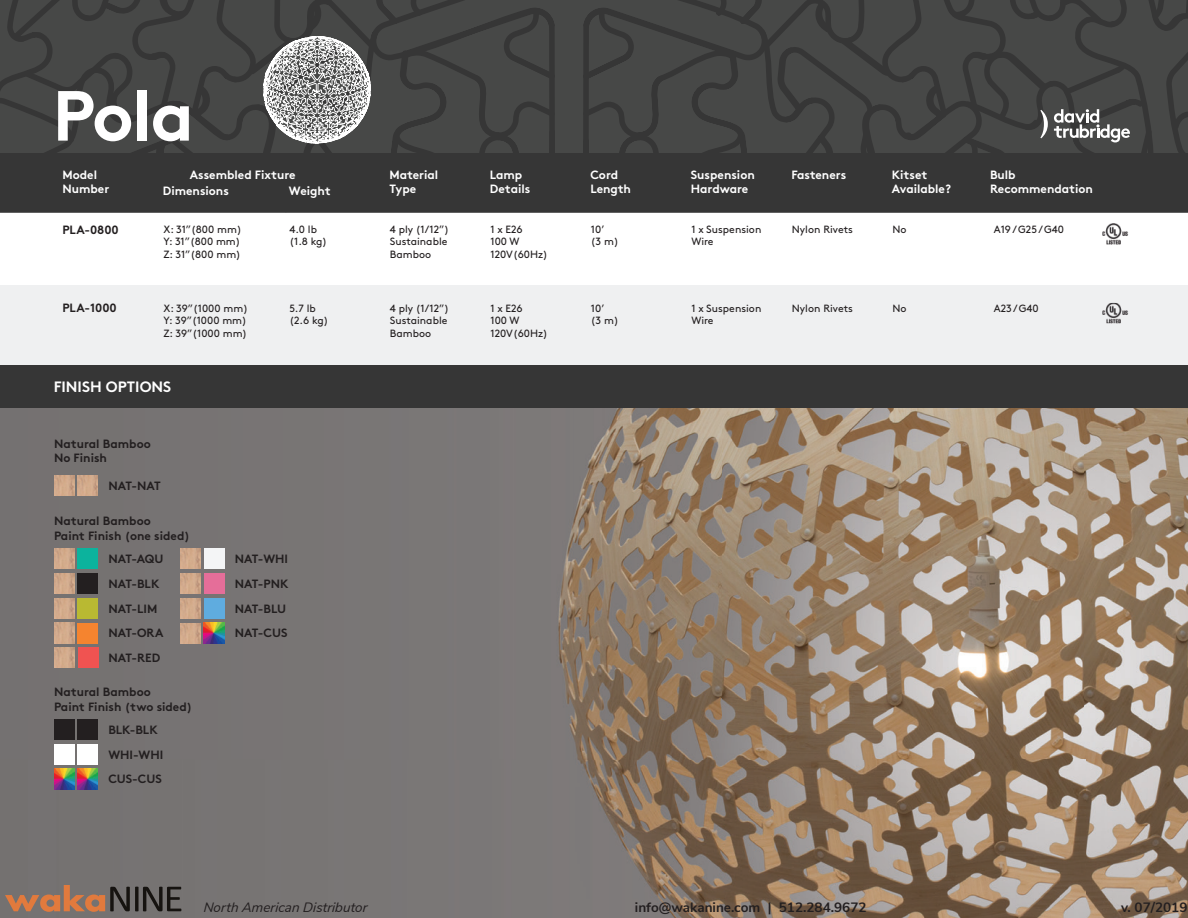
<style>
.page{position:relative;width:1188px;height:918px;background:#fff}
.page>*{position:absolute;margin:0;border:0;box-sizing:border-box;transform-origin:0 0}
.t1{font:700 70.8px "Brown";color:#fff}
.t2{font:700 15px "Brown";color:#fff}
.t3{font:700 13.5px "Nunito Sans";color:#231f20}
.t4{font:italic 13.5px "Nunito Sans";color:#231f20}
.t5{font:700 12px/14.4px "Brown";color:#231f20}
.t6{font:700 12px/14.4px "Brown";color:#fff}
.t7{font:10.5px/12.6px "Brown Pro";color:#231f20}
</style>
<div class="page">
<img style="left:0;top:408px;width:1188px;height:510px">
<img style="left:54px;top:476px;width:20px;height:20px">
<img style="left:78px;top:476px;width:20px;height:20px">
<div style="left:78px;top:549px;width:20px;height:20px;background:#0cb39d"></div>
<img style="left:54px;top:549px;width:20px;height:20px">
<img style="left:180px;top:549px;width:21px;height:20px">
<div style="left:204px;top:549px;width:20px;height:20px;background:#f4f5f6"></div>
<div style="left:78px;top:573px;width:20px;height:21px;background:#231f20"></div>
<img style="left:54px;top:574px;width:20px;height:20px">
<img style="left:180px;top:573px;width:21px;height:21px">
<div style="left:204px;top:573px;width:20px;height:21px;background:#e56e99"></div>
<div style="left:78px;top:598px;width:20px;height:20px;background:#b9b932"></div>
<img style="left:54px;top:598px;width:20px;height:20px">
<img style="left:180px;top:598px;width:21px;height:20px">
<div style="left:204px;top:598px;width:20px;height:20px;background:#5facdf"></div>
<div style="left:78px;top:623px;width:20px;height:20px;background:#f5842f"></div>
<img style="left:54px;top:623px;width:20px;height:20px">
<img style="left:180px;top:623px;width:21px;height:20px">
<img style="left:204px;top:623px;width:20px;height:20px">
<div style="left:78px;top:720px;width:20px;height:20px;background:#231f20"></div>
<div style="left:54px;top:720px;width:20px;height:20px;background:#231f20"></div>
<div style="left:54px;top:744px;width:20px;height:20px;background:#fff"></div>
<div style="left:78px;top:744px;width:20px;height:20px;background:#fff"></div>
<img style="left:78px;top:769px;width:20px;height:20px">
<img style="left:54px;top:769px;width:20px;height:20px">
<div style="left:0;top:286px;width:1188px;height:78px;background:#eff0f1"></div>
<img style="left:1102px;top:224px;width:27px;height:20px">
<img style="left:1096px;top:303px;width:38px;height:21px">
<img style="left:54px;top:647px;width:21px;height:20px">
<div style="left:78px;top:647px;width:20px;height:20px;background:#f05351"></div>
<svg style="left:5px;top:885px;width:176px;height:27px;background:#7f6455"></svg>
<div style="left:0;top:153px;width:1188px;height:60px;background:#363636"></div>
<svg style="left:443px;top:0;width:546px;height:153px;background:#434443"></svg>
<svg style="left:0;top:0;width:443px;height:153px;background:#434443"></svg>
<div style="left:0;top:365px;width:1188px;height:43px;background:#363636"></div>
<svg style="left:245px;top:0;width:126px;height:153px;background:#777877"></svg>
<svg style="left:989px;top:0;width:199px;height:153px;background:#484948"></svg>
<h1 class="t1" style="left:52px;top:59px;width:143px">Pola</h1>
<p class="t6" style="left:62px;top:166px;width:48px">Model<br>Number</p>
<p class="t6" style="left:190px;top:166px;width:107px">Assembled Fixture</p>
<p class="t6" style="left:389px;top:166px;width:50px">Material<br>Type</p>
<p class="t6" style="left:490px;top:166px;width:42px">Lamp<br>Details</p>
<p class="t6" style="left:590px;top:166px;width:42px">Cord<br>Length</p>
<p class="t6" style="left:691px;top:166px;width:65px">Suspension<br>Hardware</p>
<p class="t6" style="left:791px;top:166px;width:56px">Fasteners</p>
<p class="t6" style="left:892px;top:166px;width:61px">Kitset<br>Available?</p>
<p class="t6" style="left:990px;top:166px;width:27px">Bulb</p>
<p class="t6" style="left:163px;top:182px;width:68px">Dimensions</p>
<p class="t6" style="left:289px;top:182px;width:43px">Weight</p>
<p class="t6" style="left:990px;top:180px;width:105px">Recommendation</p>
<p class="t5" style="left:62px;top:221px;width:58px">PLA-0800</p>
<p class="t7" style="left:163px;top:222px;width:80px;text-align:justify">X: 31”(800 mm)<br>Y: 31”(800 mm)<br>Z: 31”(800 mm)</p>
<p class="t7" style="left:289px;top:222px;width:39px">4.0 lb (1.8 kg)</p>
<p class="t7" style="left:390px;top:222px;width:61px">4 ply (1/12”)<br>Sustainable<br>Bamboo</p>
<p class="t7" style="left:490px;top:222px;width:59px">1 x E26<br>100 W<br>120V(60Hz)</p>
<p class="t7" style="left:591px;top:222px;width:29px">10’<br>(3 m)</p>
<p class="t7" style="left:691px;top:222px;width:72px">1 x Suspension<br>Wire</p>
<p class="t7" style="left:792px;top:222px;width:63px">Nylon Rivets</p>
<p class="t7" style="left:892px;top:222px;width:16px">No</p>
<p class="t7" style="left:994px;top:222px;width:72px">A19 / G25 / G40</p>
<p class="t5" style="left:62px;top:300px;width:56px">PLA-1000</p>
<p class="t7" style="left:163px;top:301px;width:86px;text-align:justify">X: 39”(1000 mm)<br>Y: 39”(1000 mm)<br>Z: 39”(1000 mm)</p>
<p class="t7" style="left:289px;top:301px;width:41px">5.7 lb (2.6 kg)</p>
<p class="t7" style="left:390px;top:301px;width:61px">4 ply (1/12”)<br>Sustainable<br>Bamboo</p>
<p class="t7" style="left:490px;top:301px;width:59px">1 x E26<br>100 W<br>120V(60Hz)</p>
<p class="t7" style="left:591px;top:301px;width:29px">10’<br>(3 m)</p>
<p class="t7" style="left:691px;top:301px;width:72px">1 x Suspension<br>Wire</p>
<p class="t7" style="left:792px;top:301px;width:63px">Nylon Rivets</p>
<p class="t7" style="left:892px;top:301px;width:16px">No</p>
<p class="t7" style="left:994px;top:301px;width:46px">A23 / G40</p>
<h2 class="t2" style="left:54px;top:375px;width:119px">FINISH OPTIONS</h2>
<p class="t5" style="left:54px;top:435px;width:98px">Natural Bamboo<br>No Finish</p>
<p class="t5" style="left:108px;top:478px;width:54px">NAT-NAT</p>
<p class="t5" style="left:54px;top:513px;width:137px">Natural Bamboo<br>Paint Finish (one sided)</p>
<p class="t5" style="left:108px;top:551px;width:56px">NAT-AQU</p>
<p class="t5" style="left:235px;top:551px;width:55px">NAT-WHI</p>
<p class="t5" style="left:108px;top:575px;width:53px">NAT-BLK</p>
<p class="t5" style="left:235px;top:575px;width:55px">NAT-PNK</p>
<p class="t5" style="left:108px;top:600px;width:51px">NAT-LIM</p>
<p class="t5" style="left:235px;top:600px;width:53px">NAT-BLU</p>
<p class="t5" style="left:108px;top:625px;width:57px">NAT-ORA</p>
<p class="t5" style="left:235px;top:625px;width:54px">NAT-CUS</p>
<p class="t5" style="left:108px;top:650px;width:53px">NAT-RED</p>
<p class="t5" style="left:54px;top:684px;width:140px">Natural Bamboo<br>Paint Finish (two sided)</p>
<p class="t5" style="left:108px;top:716px;width:56px;line-height:24.6px">BLK-BLK<br>WHI-WHI<br>CUS-CUS</p>
<p class="t4" style="left:203px;top:897px;width:169px">North American Distributor</p>
<p class="t3" style="left:635px;top:897px;width:233px">info@wakanine.com | 512.284.9672</p>
<p class="t3" style="left:1121px;top:897px;width:68px">v. 07/2019</p>
</div>
